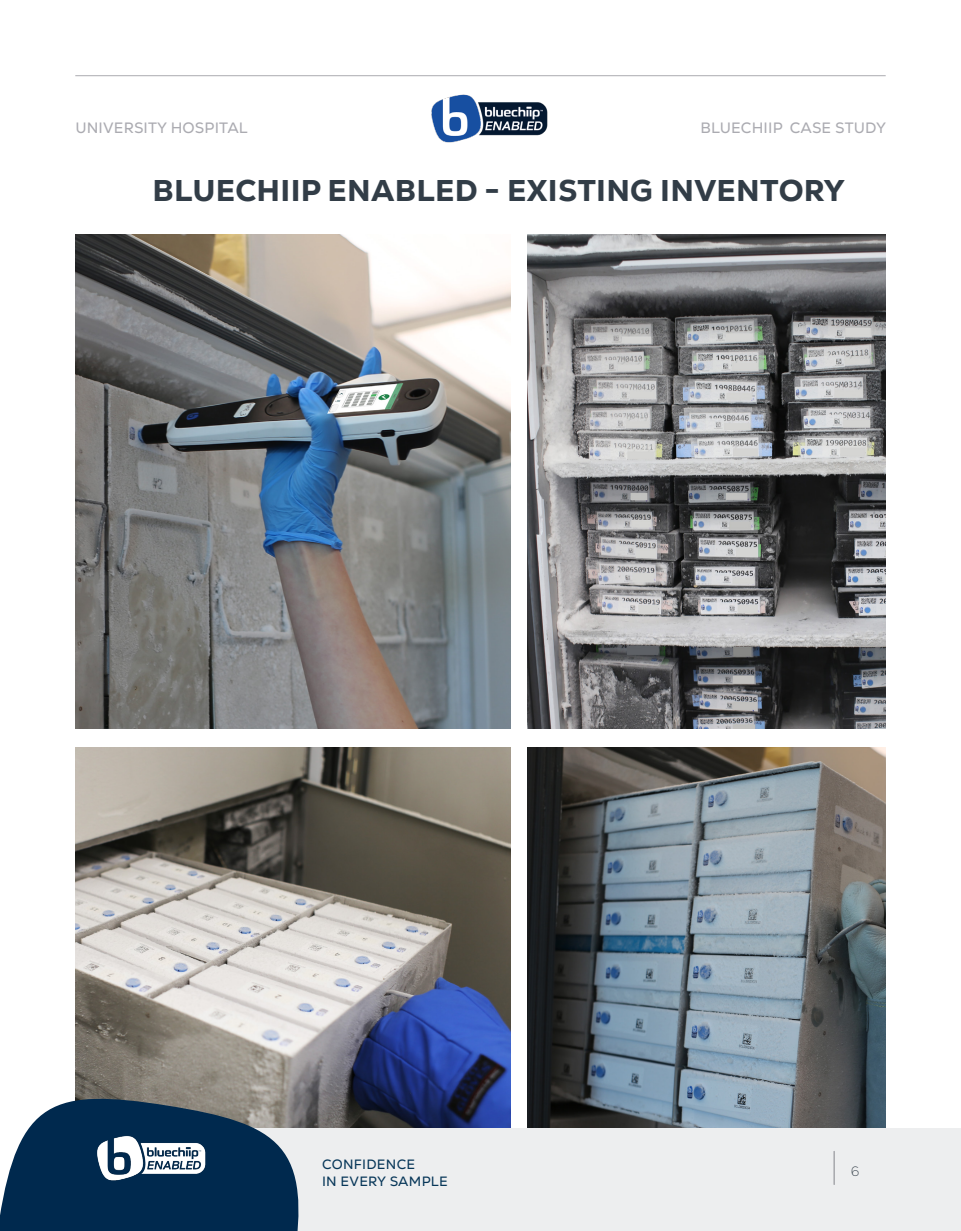
<style>
.page{position:relative;width:961px;height:1231px;background:#fff}
.page>*{position:absolute;margin:0;border:0;box-sizing:border-box;transform-origin:0 0}
.bchg__Body_Copy_Header_Grey{font:800 30px "Nexa Text";letter-spacing:.01em;color:#323d47}
.t1{font:15px "Nexa Text";letter-spacing:.01em;color:#ababb1}
.t2{font:13.5px/16.5px "Nexa Text";letter-spacing:.02em;color:#083759}
.t3{font:200 13.5px "Nexa Text";color:#323d47}
</style>
<div class="page">
<hr style="left:75px;top:75px;width:810px;height:1px;background:#ababb1">
<img style="left:528px;top:747px;width:357px;height:381px">
<img style="left:75px;top:234px;width:435px;height:494px">
<img style="left:75px;top:747px;width:435px;height:381px">
<img style="left:431px;top:94px;width:117px;height:49px">
<img style="left:528px;top:235px;width:357px;height:493px">
<div style="left:99px;top:1128px;width:862px;height:103px;background:#edeeef"></div>
<hr style="left:833px;top:1151px;width:1px;height:33px;background:#84848b">
<svg style="left:0;top:1087px;width:312px;height:144px;background:#3a566e"></svg>
<img style="left:92px;top:1128px;width:123px;height:61px">
<p class="t1" style="left:75px;top:118px;width:174px">UNIVERSITY HOSPITAL</p>
<p class="t1" style="left:700px;top:118px;width:187px">BLUECHIIP CASE STUDY</p>
<p class="bchg__Body_Copy_Header_Grey" style="left:153px;top:171px;width:694px">BLUECHIIP ENABLED - EXISTING INVENTORY</p>
<p class="t2" style="left:322px;top:1156px;width:127px">CONFIDENCE<br>IN EVERY SAMPLE</p>
<p class="t3" style="left:850px;top:1163px;width:10px">6</p>
</div>
